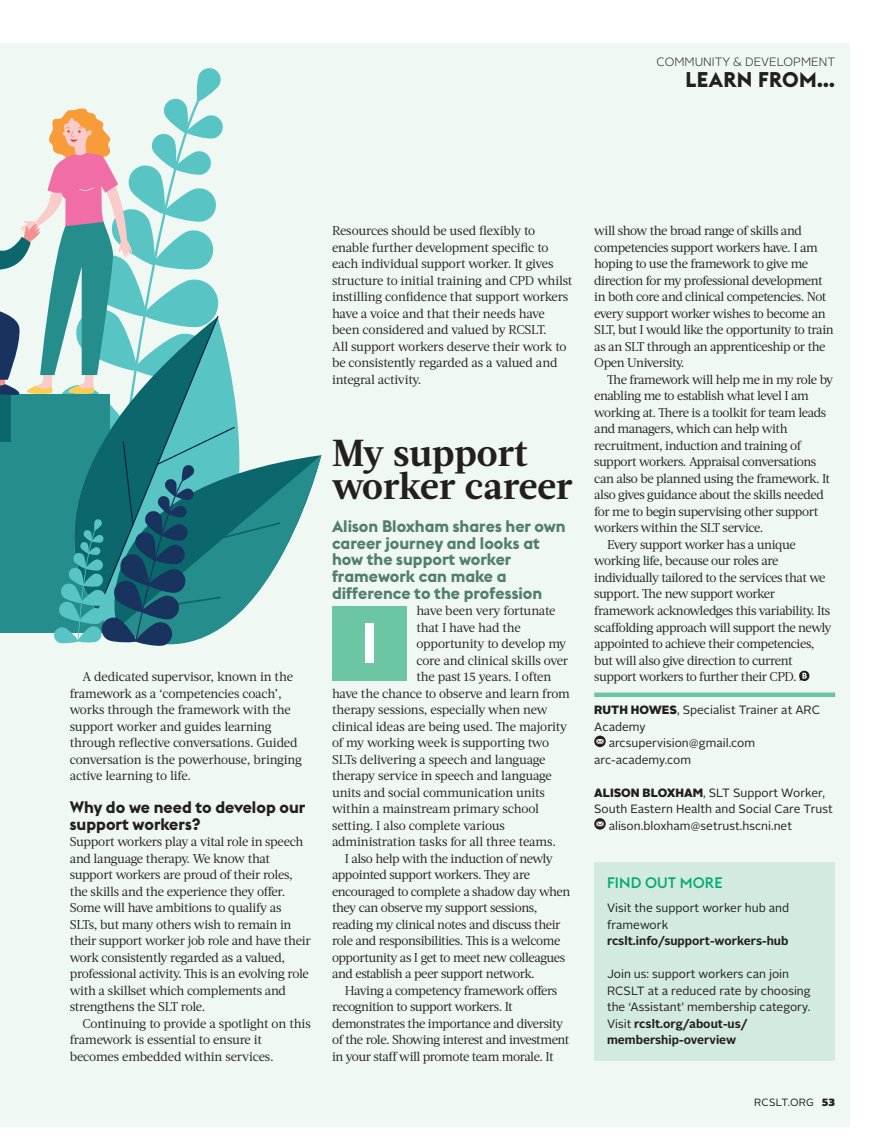
<style>
.page{position:relative;width:888px;height:1148px;background:#fff}
.page>*{position:absolute;margin:0;border:0;box-sizing:border-box;transform-origin:0 0}
.t1{font:700 55.5px "Euclid Flex";color:#fff}
.t2{font:700 37.5px/33px "Acta";color:#231f20}
.t3{font:700 21px "Euclid Flex";letter-spacing:.02em;color:#231f20}
.t4{font:700 16.5px/16.5px "Euclid Flex";color:#527e6f}
.t5{font:700 16.5px/16.5px "Euclid Flex";color:#231f20}
.t6{font:500 15px "Euclid Flex";letter-spacing:.01em;color:#00aa72}
.t7{font:12.75px/16.5px "Acta";letter-spacing:-.03em;color:#231f20}
.t8{font:12.75px/16.5px "Acta";letter-spacing:-.01em;color:#231f20}
.t9{font:12px/16.5px "Alright Sans";color:#231f20}
.t10{font:700 12px "Alright Sans";color:#231f20}
.t11{font:300 12px "Alright Sans";color:#231f20}
.t12{font:10.5px "Alright Sans";letter-spacing:.015em;color:#231f20}
.s1{font-weight:900}
.s2{font-weight:700}
</style>
<div class="page">
<div style="left:0;top:43px;width:850px;height:1083px;background:#eff8f3"></div>
<div style="left:594px;top:862px;width:241px;height:198px;background:#d2eadf"></div>
<div style="left:332px;top:606px;width:74px;height:75px;background:#6cc6a4"></div>
<div style="left:594px;top:692px;width:241px;height:5px;background:#6cc6a4"></div>
<svg style="left:799px;top:670px;width:11px;height:11px"></svg>
<svg style="left:594px;top:735px;width:12px;height:12px"></svg>
<svg style="left:596px;top:739px;width:7px;height:4px"></svg>
<svg style="left:594px;top:818px;width:12px;height:11px"></svg>
<svg style="left:596px;top:821px;width:7px;height:5px"></svg>
<svg style="left:280px;top:455px;width:41px;height:103px"></svg>
<svg style="left:0;top:68px;width:280px;height:578px"></svg>
<p class="t11" style="left:656px;top:57px;width:180px">COMMUNITY &amp; DEVELOPMENT</p>
<h3 class="t3" style="left:685px;top:72px;width:151px">LEARN FROM…</h3>
<p class="t7" style="left:332px;top:224px;width:242px">Resources should be used flexibly to enable further development specific to each individual support worker. It gives structure to initial training and CPD whilst instilling confidence that support workers have a voice and that their needs have been considered and valued by RCSLT.<br>All support workers deserve their work to be consistently regarded as a valued and integral activity.</p>
<p class="t8" style="left:70px;top:669px;width:234px;text-indent:13px">A dedicated supervisor, known in the framework as a ‘competencies coach’, works through the framework with the support worker and guides learning through reflective conversations. Guided conversation is the powerhouse, bringing active learning to life.</p>
<p class="t5" style="left:70px;top:800px;width:237px">Why do we need to develop our support workers?</p>
<p class="t7" style="left:70px;top:834px;width:242px">Support workers play a vital role in speech and language therapy. We know that support workers are proud of their roles, the skills and the experience they offer.<br>Some will have ambitions to qualify as SLTs, but many others wish to remain in their support worker job role and have their work consistently regarded as a valued, professional activity. This is an evolving role with a skillset which complements and strengthens the SLT role.</p>
<p class="t8" style="left:70px;top:1016px;width:242px;text-indent:13px">Continuing to provide a spotlight on this framework is essential to ensure it becomes embedded within services.</p>
<h2 class="t2" style="left:332px;top:440px;width:242px">My support worker career</h2>
<p class="t4" style="left:332px;top:519px;width:235px">Alison Bloxham shares her own career journey and looks at how the support worker framework can make a difference to the profession</p>
<h1 class="t1" style="left:361px;top:622px;width:18px">I</h1>
<p class="t7" style="left:416px;top:603px;width:141px">have been very fortunate</p>
<p class="t7" style="left:416px;top:620px;width:106px">that I have had the</p>
<p class="t7" style="left:416px;top:636px;width:151px">opportunity to develop my</p>
<p class="t8" style="left:416px;top:653px;width:153px">core and clinical skills over</p>
<p class="t7" style="left:416px;top:669px;width:136px">the past 15 years. I often</p>
<p class="t7" style="left:332px;top:686px;width:239px">have the chance to observe and learn from</p>
<p class="t8" style="left:332px;top:702px;width:217px">therapy sessions, especially when new</p>
<p class="t8" style="left:332px;top:719px;width:237px">clinical ideas are being used. The majority</p>
<p class="t7" style="left:332px;top:735px;width:219px">of my working week is supporting two</p>
<p class="t8" style="left:332px;top:752px;width:215px">SLTs delivering a speech and language</p>
<p class="t7" style="left:332px;top:768px;width:221px">therapy service in speech and language</p>
<p class="t8" style="left:332px;top:785px;width:214px">units and social communication units</p>
<p class="t8" style="left:332px;top:801px;width:209px">within a mainstream primary school</p>
<p class="t7" style="left:332px;top:818px;width:174px">setting. I also complete various</p>
<p class="t8" style="left:332px;top:834px;width:225px">administration tasks for all three teams.</p>
<p class="t7" style="left:345px;top:851px;width:209px">I also help with the induction of newly</p>
<p class="t7" style="left:332px;top:867px;width:200px">appointed support workers. They are</p>
<p class="t7" style="left:332px;top:884px;width:240px">encouraged to complete a shadow day when</p>
<p class="t7" style="left:332px;top:900px;width:207px">they can observe my support sessions,</p>
<p class="t7" style="left:332px;top:917px;width:230px">reading my clinical notes and discuss their</p>
<p class="t7" style="left:332px;top:933px;width:230px">role and responsibilities. This is a welcome</p>
<p class="t7" style="left:332px;top:950px;width:235px">opportunity as I get to meet new colleagues</p>
<p class="t7" style="left:332px;top:966px;width:204px">and establish a peer support network.</p>
<p class="t7" style="left:345px;top:983px;width:214px">Having a competency framework offers</p>
<p class="t7" style="left:332px;top:999px;width:182px">recognition to support workers. It</p>
<p class="t7" style="left:332px;top:1016px;width:232px">demonstrates the importance and diversity</p>
<p class="t7" style="left:332px;top:1032px;width:239px">of the role. Showing interest and investment</p>
<p class="t7" style="left:332px;top:1049px;width:223px">in your staff will promote team morale. It</p>
<p class="t7" style="left:594px;top:224px;width:241px">will show the broad range of skills and competencies support workers have. I am hoping to use the framework to give me direction for my professional development in both core and clinical competencies. Not every support worker wishes to become an SLT, but I would like the opportunity to train as an SLT through an apprenticeship or the Open University.</p>
<p class="t7" style="left:607px;top:372px;width:228px">The framework will help me in my role by</p>
<p class="t7" style="left:594px;top:389px;width:216px">enabling me to establish what level I am</p>
<p class="t7" style="left:594px;top:405px;width:234px">working at. There is a toolkit for team leads</p>
<p class="t7" style="left:594px;top:422px;width:195px">and managers, which can help with</p>
<p class="t7" style="left:594px;top:438px;width:208px">recruitment, induction and training of</p>
<p class="t7" style="left:594px;top:455px;width:224px">support workers. Appraisal conversations</p>
<p class="t7" style="left:594px;top:471px;width:237px">can also be planned using the framework. It</p>
<p class="t7" style="left:594px;top:488px;width:231px">also gives guidance about the skills needed</p>
<p class="t7" style="left:594px;top:504px;width:226px">for me to begin supervising other support</p>
<p class="t7" style="left:594px;top:521px;width:171px">workers within the SLT service.</p>
<p class="t7" style="left:607px;top:537px;width:190px">Every support worker has a unique</p>
<p class="t7" style="left:594px;top:554px;width:186px">working life, because our roles are</p>
<p class="t7" style="left:594px;top:570px;width:233px">individually tailored to the services that we</p>
<p class="t7" style="left:594px;top:587px;width:182px">support. The new support worker</p>
<p class="t7" style="left:594px;top:603px;width:237px">framework acknowledges this variability. Its</p>
<p class="t7" style="left:594px;top:620px;width:239px">scaffolding approach will support the newly</p>
<p class="t7" style="left:594px;top:636px;width:222px">appointed to achieve their competencies,</p>
<p class="t7" style="left:594px;top:653px;width:200px">but will also give direction to current</p>
<p class="t7" style="left:594px;top:669px;width:204px">support workers to further their CPD.</p>
<p class="t9" style="left:594px;top:702px;width:228px"><span class="s1">RUTH HOWES</span>, Specialist Trainer at ARC</p>
<p class="t9" style="left:594px;top:719px;width:53px">Academy</p>
<p class="t9" style="left:609px;top:735px;width:148px">arcsupervision@gmail.com</p>
<p class="t9" style="left:594px;top:752px;width:98px">arc-academy.com</p>
<p class="t9" style="left:594px;top:785px;width:232px"><span class="s1">ALISON BLOXHAM</span>, SLT Support Worker,</p>
<p class="t9" style="left:594px;top:801px;width:240px">South Eastern Health and Social Care Trust</p>
<p class="t9" style="left:609px;top:818px;width:185px">alison.bloxham@setrust.hscni.net</p>
<p class="t6" style="left:607px;top:876px;width:117px">FIND OUT MORE</p>
<p class="t9" style="left:607px;top:900px;width:184px">Visit the support worker hub and framework</p>
<p class="t10" style="left:607px;top:936px;width:183px">rcslt.info/support-workers-hub</p>
<p class="t9" style="left:607px;top:966px;width:205px">Join us: support workers can join<br>RCSLT at a reduced rate by choosing the ‘Assistant’ membership category.<br>Visit <span class="s2">rcslt.org/about-us/ membership-overview</span></p>
<p class="t12" style="left:754px;top:1098px;width:83px">RCSLT.ORG <span class="s1">53</span></p>
</div>
